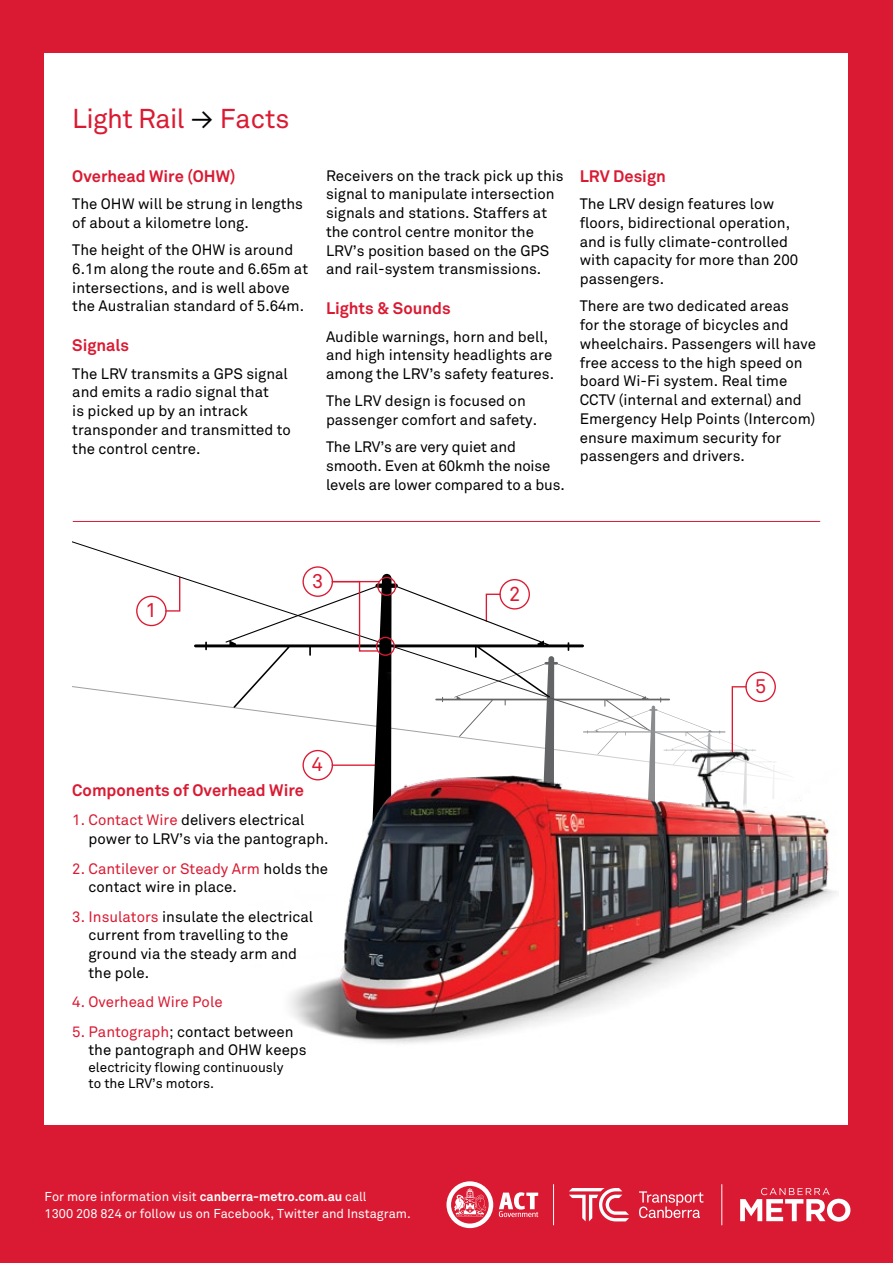
<style>
.page{position:relative;width:893px;height:1263px;background:#da1a32}
.page>*{position:absolute;margin:0;border:0;box-sizing:border-box;transform-origin:0 0}
.t1{font:27px "Akkurat";letter-spacing:-.02em;color:#da1a32}
.t2{font:20.25px "Akkurat";color:#da1a32}
.t3{font:19.95px "Akkurat";color:#da1a32}
.t4{font:19.8px "Akkurat";color:#da1a32}
.t5{font:700 16.5px "Akkurat";color:#da1a32}
.t6{font:15px/18.8px "Akkurat";color:#000}
.t7{font:15px "Akkurat";color:#da1a32}
.t8{font:13.5px/16.5px "Akkurat";color:#000}
.t9{font:12.75px/17.2px "Akkurat";color:#fff}
.s1{color:#000}
.s2{color:#da1a32}
.s3{font-weight:700}
</style>
<div class="page">
<div style="left:45px;top:53px;width:803px;height:1072px;background:#fff"></div>
<svg style="left:446px;top:1181px;width:92px;height:47px"></svg>
<svg style="left:639px;top:1191px;width:64px;height:27px"></svg>
<svg style="left:569px;top:1188px;width:60px;height:33px"></svg>
<svg style="left:740px;top:1188px;width:110px;height:33px"></svg>
<hr style="left:553px;top:1184px;width:1px;height:41px;background:#fff">
<hr style="left:721px;top:1184px;width:1px;height:41px;background:#fff">
<svg style="left:72px;top:541px;width:512px;height:169px"></svg>
<div style="left:745px;top:671px;width:31px;height:31px;border:1px solid #da1a32;border-radius:50%"></div>
<div style="left:303px;top:567px;width:29px;height:29px;background:#fff;border-radius:50%"></div>
<div style="left:302px;top:566px;width:31px;height:31px;border:1px solid #da1a32;border-radius:50%"></div>
<svg style="left:330px;top:580px;width:49px;height:72px"></svg>
<div style="left:376px;top:637px;width:19px;height:19px;border:1px solid #da1a32;border-radius:50%"></div>
<div style="left:377px;top:577px;width:19px;height:19px;border:1px solid #da1a32;border-radius:50%"></div>
<img style="left:249px;top:673px;width:588px;height:371px">
<svg style="left:262px;top:944px;width:77px;height:98px"></svg>
<hr style="left:73px;top:521px;width:747px;height:1px;background:#da1a32">
<h1 class="t1" style="left:72px;top:103px;width:219px">Light Rail <span class="s1">≥</span> Facts</h1>
<p class="t5" style="left:72px;top:166px;width:165px">Overhead Wire (OHW)</p>
<p class="t6" style="left:72px;top:195px;width:232px">The OHW will be strung in lengths of about a kilometre long.</p>
<p class="t6" style="left:72px;top:241px;width:237px">The height of the OHW is around<br>6.1m along the route and 6.65m at intersections, and is well above the Australian standard of 5.64m.</p>
<p class="t5" style="left:72px;top:335px;width:58px">Signals</p>
<p class="t6" style="left:72px;top:364px;width:220px">The LRV transmits a GPS signal and emits a radio signal that<br>is picked up by an intrack transponder and transmitted to the control centre.</p>
<p class="t6" style="left:326px;top:166px;width:239px">Receivers on the track pick up this signal to manipulate intersection signals and stations. Staffers at the control centre monitor the LRV’s position based on the GPS and rail-system transmissions.</p>
<p class="t5" style="left:326px;top:298px;width:126px">Lights &amp; Sounds</p>
<p class="t6" style="left:326px;top:327px;width:230px">Audible warnings, horn and bell, and high intensity headlights are among the LRV’s safety features.</p>
<p class="t6" style="left:326px;top:392px;width:213px">The LRV design is focused on passenger comfort and safety.</p>
<p class="t6" style="left:326px;top:438px;width:240px">The LRV’s are very quiet and smooth. Even at 60kmh the noise levels are lower compared to a bus.</p>
<p class="t5" style="left:580px;top:166px;width:88px">LRV Design</p>
<p class="t6" style="left:580px;top:195px;width:220px">The LRV design features low floors, bidirectional operation, and is fully climate-controlled with capacity for more than 200 passengers.</p>
<p class="t6" style="left:580px;top:297px;width:238px">There are two dedicated areas<br>for the storage of bicycles and wheelchairs. Passengers will have free access to the high speed on board Wi-Fi system. Real time<br>CCTV (internal and external) and<br>Emergency Help Points (Intercom) ensure maximum security for passengers and drivers.</p>
<h3 class="t3" style="left:145px;top:598px;width:13px">1</h3>
<h3 class="t3" style="left:312px;top:569px;width:13px">3</h3>
<h3 class="t4" style="left:312px;top:753px;width:13px">4</h3>
<p class="t5" style="left:72px;top:780px;width:233px">Components of Overhead Wire</p>
<p class="t6" style="left:89px;top:811px;width:241px;text-indent:-16px"><span class="s2">1. Contact Wire</span> delivers electrical power to LRV’s via the pantograph.</p>
<p class="t6" style="left:89px;top:859px;width:241px;text-indent:-16px"><span class="s2">2. Cantilever or Steady Arm</span> holds the contact wire in place.</p>
<p class="t6" style="left:89px;top:907px;width:226px;text-indent:-16px"><span class="s2">3. Insulators</span> insulate the electrical current from travelling to the ground via the steady arm and the pole.</p>
<p class="t7" style="left:72px;top:993px;width:152px">4. Overhead Wire Pole</p>
<p class="t6" style="left:89px;top:1022px;width:220px;text-indent:-16px"><span class="s2">5. Pantograph</span>; contact between the pantograph and OHW keeps</p>
<p class="t8" style="left:89px;top:1059px;width:197px">electricity flowing continuously to the LRV’s motors.</p>
<h2 class="t2" style="left:509px;top:582px;width:13px">2</h2>
<h3 class="t4" style="left:755px;top:674px;width:13px">5</h3>
<p class="t9" style="left:45px;top:1188px;width:368px">For more information visit <span class="s3">canberra-metro.com.au</span> call<br>1300 208 824 or follow us on Facebook, Twitter and Instagram.</p>
</div>
